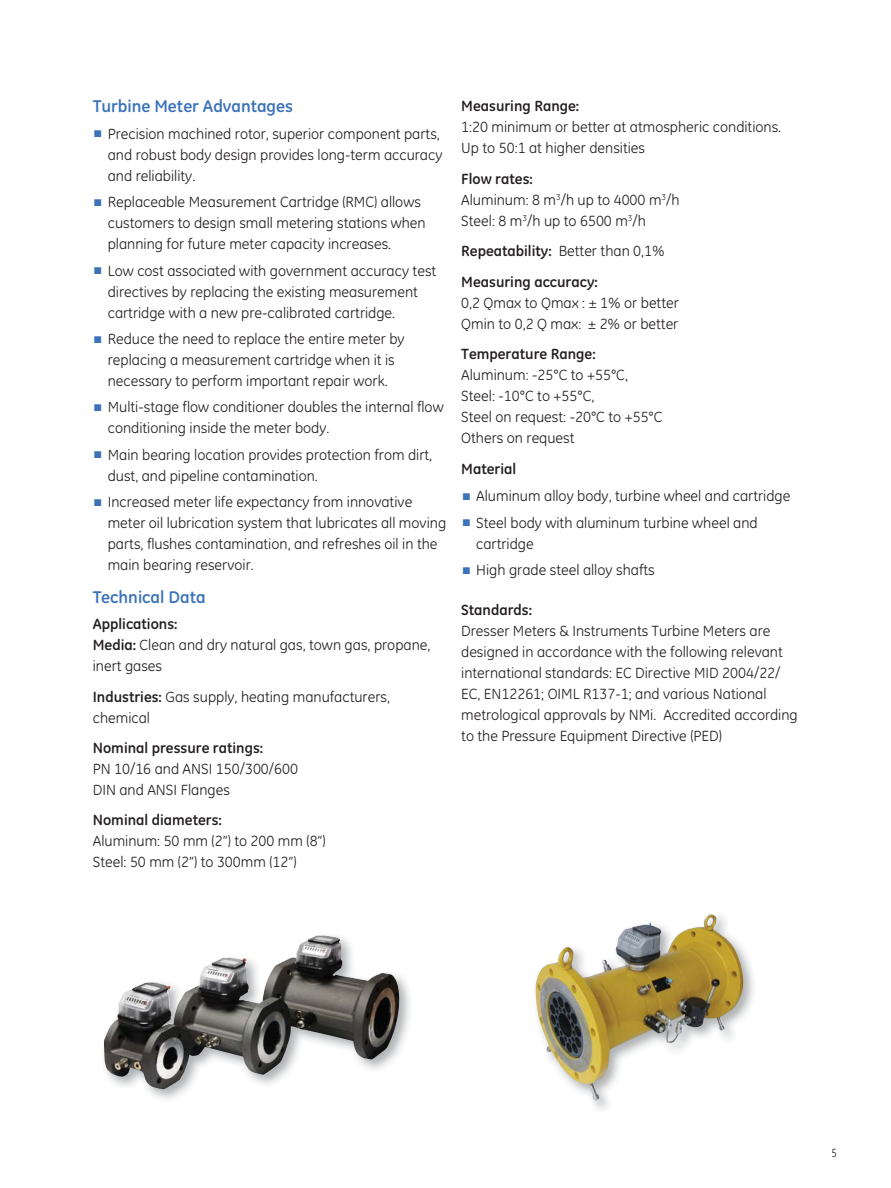
<style>
.page{position:relative;width:891px;height:1188px;background:#fff}
.page>*{position:absolute;margin:0;border:0;box-sizing:border-box;transform-origin:0 0}
.t1{font:700 17.25px "GE Inspira";color:#3b73b9}
.t2{font:15px/21px "GE Inspira";color:#231f20}
.t3{font:700 15px/30.5px "GE Inspira";color:#231f20}
.t4{font:12px "GE Inspira Cond";color:#231f20}
.s1{color:#3b73b9}
.s2{font-weight:700}
.s3{font-weight:400}
</style>
<div class="page">
<img style="left:103px;top:977px;width:307px;height:122px">
<img style="left:104px;top:935px;width:297px;height:155px">
<img style="left:535px;top:953px;width:219px;height:157px">
<img style="left:546px;top:914px;width:199px;height:187px">
<p class="t1" style="left:93px;top:100px;width:202px">Turbine Meter Advantages</p>
<p class="t2" style="left:108px;top:125px;width:336px;text-indent:-13px"><span class="s1">■</span> Precision machined rotor, superior component parts, and robust body design provides long-term accuracy and reliability.</p>
<p class="t2" style="left:108px;top:193px;width:319px;text-indent:-13px"><span class="s1">■</span> Replaceable Measurement Cartridge (RMC) allows customers to design small metering stations when planning for future meter capacity increases.</p>
<p class="t2" style="left:108px;top:262px;width:330px;text-indent:-13px"><span class="s1">■</span> Low cost associated with government accuracy test directives by replacing the existing measurement cartridge with a new pre-calibrated cartridge.</p>
<p class="t2" style="left:94px;top:330px;width:312px;text-align:center"><span class="s1">■</span> Reduce the need to replace the entire meter by replacing a measurement cartridge when it is necessary to perform important repair work.</p>
<p class="t2" style="left:108px;top:398px;width:337px;text-indent:-13px"><span class="s1">■</span> Multi-stage flow conditioner doubles the internal flow conditioning inside the meter body.</p>
<p class="t2" style="left:108px;top:446px;width:326px;text-indent:-13px"><span class="s1">■</span> Main bearing location provides protection from dirt, dust, and pipeline contamination.</p>
<p class="t2" style="left:108px;top:493px;width:340px;text-indent:-13px"><span class="s1">■</span> Increased meter life expectancy from innovative meter oil lubrication system that lubricates all moving parts, flushes contamination, and refreshes oil in the main bearing reservoir.</p>
<p class="t1" style="left:93px;top:590px;width:114px">Technical Data</p>
<p class="t2" style="left:93px;top:615px;width:339px"><span class="s2">Applications:<br>Media:</span> Clean and dry natural gas, town gas, propane, inert gases</p>
<p class="t2" style="left:93px;top:688px;width:299px"><span class="s2">Industries:</span> Gas supply, heating manufacturers, chemical</p>
<p class="t3" style="left:93px;top:734px;width:172px">Nominal pressure ratings:</p>
<p class="t2" style="left:93px;top:760px;width:207px">PN 10/16 and ANSI 150/300/600<br>DIN and ANSI Flanges</p>
<p class="t3" style="left:93px;top:807px;width:131px">Nominal diameters:</p>
<p class="t2" style="left:93px;top:832px;width:235px">Aluminum: 50 mm (2”) to 200 mm (8”)<br>Steel: 50 mm (2”) to 300mm (12”)</p>
<p class="t3" style="left:461px;top:93px;width:120px">Measuring Range:</p>
<p class="t2" style="left:461px;top:118px;width:322px">1:20 minimum or better at atmospheric conditions.<br>Up to 50:1 at higher densities</p>
<p class="t2" style="left:461px;top:170px;width:220px"><span class="s2">Flow rates:<br></span>Aluminum: 8 m<sup>3</sup>/h up to 4000 m<sup>3</sup>/h<br>Steel: 8 m<sup>3</sup>/h up to 6500 m<sup>3</sup>/h</p>
<p class="t3" style="left:461px;top:237px;width:205px">Repeatability: <span class="s3">Better than 0,1%<br></span>Measuring accuracy:</p>
<p class="t2" style="left:461px;top:294px;width:219px">0,2 Qmax to Qmax : ± 1% or better<br>Qmin to 0,2 Q max: ± 2% or better</p>
<p class="t3" style="left:461px;top:340px;width:136px">Temperature Range:</p>
<p class="t2" style="left:461px;top:366px;width:203px">Aluminum: -25°C to +55°C,<br>Steel: -10°C to +55°C,<br>Steel on request: -20°C to +55°C<br>Others on request</p>
<p class="t3" style="left:461px;top:455px;width:56px">Material</p>
<p class="t2" style="left:463px;top:487px;width:329px"><span class="s1">■</span> Aluminum alloy body, turbine wheel and cartridge</p>
<p class="t2" style="left:476px;top:514px;width:283px;text-indent:-13px"><span class="s1">■</span> Steel body with aluminum turbine wheel and cartridge</p>
<p class="t2" style="left:463px;top:561px;width:194px"><span class="s1">■</span> High grade steel alloy shafts</p>
<p class="t3" style="left:461px;top:596px;width:72px">Standards:</p>
<p class="t2" style="left:461px;top:622px;width:338px">Dresser Meters &amp; Instruments Turbine Meters are designed in accordance with the following relevant international standards: EC Directive MID 2004/22/ EC, EN12261; OIML R137-1; and various National metrological approvals by NMi. Accredited according to the Pressure Equipment Directive (PED)</p>
<p class="t4" style="left:832px;top:1148px;width:7px">5</p>
</div>
